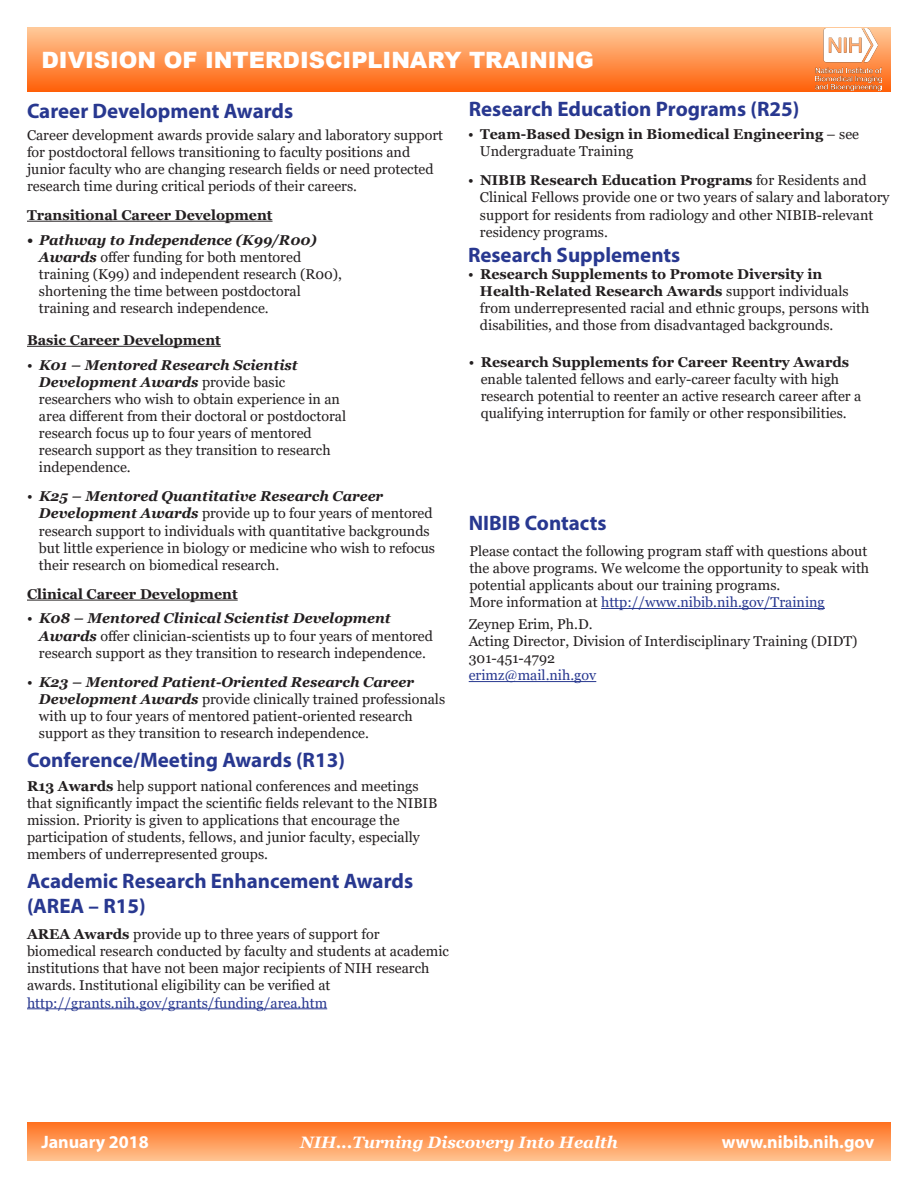
<style>
.page{position:relative;width:918px;height:1188px;background:#fff}
.page>*{position:absolute;margin:0;border:0;box-sizing:border-box;transform-origin:0 0}
.t1{font:900 22.5px "Arial";color:#fff}
.Body_text{font:700 21px/25.2px "Myriad Pro";color:#283890}
.t2{font:700 18px "Myriad Pro";color:#fff}
.Footer_2{font:italic 700 16.5px "Georgia";color:#fff}
.Body_text-2{font:14.25px/17.1px "Georgia";color:#231f20}
.Body_text-3{font:700 14.25px/17.1px "Georgia";color:#231f20}
.Body_text-4{font:14.25px "Georgia";color:#283890}
.s1{font-weight:700;font-style:italic}
.s2{font-weight:700}
.s3{color:#283890}
.s4{font-weight:400}
.s5{color:#231f20}
</style>
<div class="page">
<div style="left:28px;top:27px;width:863px;height:65px;background:linear-gradient(to bottom,#ffca9b,#ff5f07)"></div>
<div style="left:28px;top:1122px;width:862px;height:39px;background:linear-gradient(to bottom,#ff701e,#ffc492)"></div>
<hr style="left:27px;top:221px;width:246px;height:1px;background:#231f20">
<hr style="left:27px;top:346px;width:194px;height:1px;background:#231f20">
<hr style="left:27px;top:600px;width:211px;height:1px;background:#231f20">
<hr style="left:27px;top:1008px;width:300px;height:1px;background:#283890">
<hr style="left:601px;top:608px;width:224px;height:1px;background:#283890">
<hr style="left:469px;top:681px;width:127px;height:1px;background:#283890">
<img style="left:815px;top:29px;width:66px;height:62px">
<h1 class="t1" style="left:41px;top:44px;width:554px">DIVISION OF INTERDISCIPLINARY TRAINING</h1>
<p class="Body_text" style="left:27px;top:98px;width:268px">Career Development Awards</p>
<p class="Body_text-2" style="left:27px;top:126px;width:418px">Career development awards provide salary and laboratory support for postdoctoral fellows transitioning to faculty positions and junior faculty who are changing research fields or need protected research time during critical periods of their careers.</p>
<p class="Body_text-3" style="left:27px;top:207px;width:247px">Transitional Career Development</p>
<p class="Body_text-2" style="left:39px;top:231px;width:305px;text-indent:-12px"><span class="s1">• Pathway to Independence (K99/R00)<br>Awards</span> offer funding for both mentored training (K99) and independent research (R00), shortening the time between postdoctoral training and research independence.</p>
<p class="Body_text-3" style="left:27px;top:332px;width:195px">Basic Career Development</p>
<p class="Body_text-2" style="left:39px;top:356px;width:309px;text-indent:-12px">• <span class="s1">K01 – Mentored Research Scientist Development Awards</span> provide basic researchers who wish to obtain experience in an area different from their doctoral or postdoctoral research focus up to four years of mentored research support as they transition to research independence.</p>
<p class="Body_text-2" style="left:39px;top:488px;width:398px;text-indent:-12px">• <span class="s1">K25 – Mentored Quantitative Research Career Development Awards</span> provide up to four years of mentored research support to individuals with quantitative backgrounds but little experience in biology or medicine who wish to refocus their research on biomedical research.</p>
<p class="Body_text-3" style="left:27px;top:585px;width:212px">Clinical Career Development</p>
<p class="Body_text-2" style="left:39px;top:610px;width:395px;text-indent:-12px">• <span class="s1">K08 – Mentored Clinical Scientist Development<br>Awards</span> offer clinician-scientists up to four years of mentored research support as they transition to research independence.</p>
<p class="Body_text-2" style="left:39px;top:674px;width:408px;text-indent:-12px">• <span class="s1">K23 – Mentored Patient-Oriented Research Career Development Awards</span> provide clinically trained professionals with up to four years of mentored patient-oriented research support as they transition to research independence.</p>
<p class="Body_text-2" style="left:27px;top:777px;width:412px"><span class="s2">R13 Awards</span> help support national conferences and meetings that significantly impact the scientific fields relevant to the NIBIB mission. Priority is given to applications that encourage the participation of students, fellows, and junior faculty, especially members of underrepresented groups.</p>
<p class="Body_text" style="left:27px;top:747px;width:319px">Conference/Meeting Awards (R13)</p>
<p class="Body_text" style="left:27px;top:868px;width:388px">Academic Research Enhancement Awards (AREA – R15)</p>
<p class="Body_text-2" style="left:27px;top:926px;width:424px"><span class="s2">AREA Awards</span> provide up to three years of support for biomedical research conducted by faculty and students at academic institutions that have not been major recipients of NIH research awards. Institutional eligibility can be verified at <span class="s3">http://grants.nih.gov/grants/funding/area.htm</span></p>
<p class="Body_text" style="left:469px;top:95px;width:332px">Research Education Programs (R25)</p>
<p class="Body_text-3" style="left:480px;top:126px;width:381px;text-indent:-12px"><span class="s4">•</span> Team-Based Design in Biomedical Engineering <span class="s4">– see<br>Undergraduate Training</span></p>
<p class="Body_text-2" style="left:480px;top:172px;width:411px;text-indent:-12px">• <span class="s2">NIBIB Research Education Programs</span> for Residents and Clinical Fellows provide one or two years of salary and laboratory support for residents from radiology and other NIBIB-relevant residency programs.</p>
<p class="Body_text" style="left:468px;top:242px;width:214px">Research Supplements</p>
<p class="Body_text-2" style="left:480px;top:266px;width:391px;text-indent:-12px">• <span class="s2">Research Supplements to Promote Diversity in Health-Related Research Awards</span> support individuals from underrepresented racial and ethnic groups, persons with disabilities, and those from disadvantaged backgrounds.</p>
<p class="Body_text-2" style="left:481px;top:354px;width:382px;text-indent:-12px">• <span class="s2">Research Supplements for Career Reentry Awards </span>enable talented fellows and early-career faculty with high research potential to reenter an active research career after a qualifying interruption for family or other responsibilities.</p>
<p class="Body_text" style="left:469px;top:509px;width:139px">NIBIB Contacts</p>
<p class="Body_text-2" style="left:469px;top:543px;width:401px">Please contact the following program staff with questions about the above programs. We welcome the opportunity to speak with potential applicants about our training programs.</p>
<p class="Body_text-4" style="left:469px;top:594px;width:357px"><span class="s5">More information at</span> http://www.nibib.nih.gov/Training</p>
<p class="Body_text-2" style="left:469px;top:616px;width:125px">Zeynep Erim, Ph.D.</p>
<p class="Body_text-2" style="left:469px;top:633px;width:390px">Acting Director, Division of Interdisciplinary Training (DIDT)</p>
<p class="Body_text-2" style="left:469px;top:650px;width:88px">301-451-4792</p>
<p class="Body_text-4" style="left:469px;top:667px;width:129px">erimz@mail.nih.gov</p>
<p class="t2" style="left:41px;top:1130px;width:109px">January 2018</p>
<p class="Footer_2" style="left:300px;top:1131px;width:319px">NIH...Turning Discovery Into Health</p>
<p class="t2" style="left:722px;top:1130px;width:154px">www.nibib.nih.gov</p>
</div>
